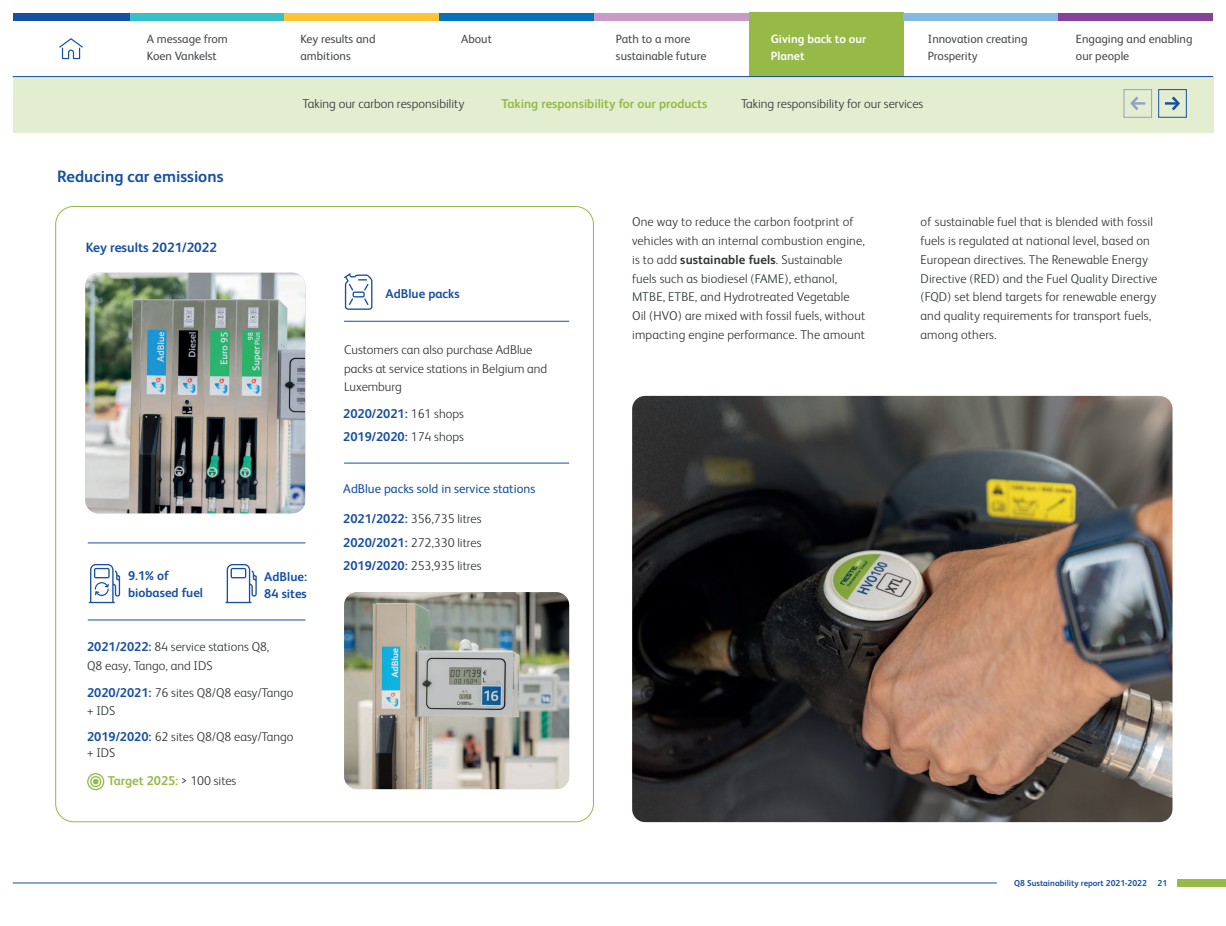
<style>
.page{position:relative;width:1226px;height:926px;background:#fff}
.page>*{position:absolute;margin:0;border:0;box-sizing:border-box;transform-origin:0 0}
.subtitel{font:700 16.5px "FS Albert";color:#174fa2}
.subtitel-2{font:700 13.5px "FS Albert";color:#174fa2}
.broodtekst{font:300 12.75px/18.8px "FS Albert";letter-spacing:.01em;color:#2e3335}
.broodtekst-2{font:700 12.75px/16.5px "FS Albert";color:#174fa2}
.broodtekst-3{font:700 12.75px "FS Albert";color:#96b948}
.broodtekst-4{font:12.75px "FS Albert";color:#174fa2}
.t1{font:12px/16.5px "FS Albert";color:#444749}
.t2{font:700 12px/16.5px "FS Albert";color:#fff}
.t3{font:700 8.55px "FS Albert";color:#174fa2}
.s1{font-weight:700;color:#174fa2}
.s2{font-weight:300;color:#2e3335}
.s3{font-weight:700}
</style>
<div class="page">
<img style="left:632px;top:396px;width:540px;height:426px">
<img style="left:85px;top:273px;width:220px;height:240px">
<img style="left:344px;top:592px;width:225px;height:197px">
<hr style="left:88px;top:542px;width:217px;height:1px;background:#174fa2">
<hr style="left:88px;top:619px;width:217px;height:1px;background:#174fa2">
<svg style="left:87px;top:773px;width:17px;height:17px"></svg>
<svg style="left:344px;top:273px;width:28px;height:37px"></svg>
<hr style="left:344px;top:321px;width:225px;height:1px;background:#174fa2">
<hr style="left:344px;top:462px;width:225px;height:1px;background:#174fa2">
<svg style="left:225px;top:564px;width:32px;height:39px"></svg>
<svg style="left:89px;top:564px;width:31px;height:39px"></svg>
<hr style="left:13px;top:882px;width:983px;height:1px;background:#174fa2">
<div style="left:748px;top:13px;width:155px;height:64px;background:#96b948"></div>
<div style="left:13px;top:77px;width:1200px;height:56px;background:#e3eed0"></div>
<svg style="left:1165px;top:96px;width:15px;height:14px"></svg>
<div style="left:1158px;top:89px;width:28px;height:29px;border:1px solid #194fa2"></div>
<svg style="left:1130px;top:96px;width:15px;height:14px"></svg>
<div style="left:1123px;top:89px;width:29px;height:29px;border:1px solid #90a2cb"></div>
<div style="left:439px;top:13px;width:155px;height:8px;background:#0573bb"></div>
<div style="left:284px;top:13px;width:155px;height:8px;background:#fec433"></div>
<div style="left:594px;top:13px;width:154px;height:8px;background:#c89ac6"></div>
<div style="left:129px;top:13px;width:155px;height:8px;background:#38c0c8"></div>
<div style="left:1058px;top:13px;width:155px;height:8px;background:#864198"></div>
<div style="left:903px;top:13px;width:155px;height:8px;background:#83b9e4"></div>
<hr style="left:13px;top:76px;width:1200px;height:1px;background:#174fa2">
<div style="left:13px;top:13px;width:116px;height:8px;background:#174fa2"></div>
<svg style="left:59px;top:38px;width:24px;height:21px"></svg>
<div style="left:1177px;top:879px;width:49px;height:8px;background:#96b948"></div>
<p class="t1" style="left:147px;top:31px;width:82px">A message from<br>Koen Vankelst</p>
<p class="t1" style="left:461px;top:31px;width:32px">About</p>
<p class="t1" style="left:616px;top:31px;width:92px">Path to a more sustainable future</p>
<p class="t2" style="left:771px;top:31px;width:97px">Giving back to our<br>Planet</p>
<p class="broodtekst" style="left:302px;top:94px;width:163px">Taking our carbon responsibility</p>
<p class="broodtekst-3" style="left:501px;top:96px;width:207px">Taking responsibility for our products</p>
<p class="broodtekst" style="left:741px;top:94px;width:184px">Taking responsibility for our services</p>
<p class="t1" style="left:300px;top:31px;width:77px">Key results and ambitions</p>
<p class="t1" style="left:928px;top:31px;width:101px">Innovation creating<br>Prosperity</p>
<p class="t1" style="left:1076px;top:31px;width:118px">Engaging and enabling our people</p>
<p class="subtitel" style="left:57px;top:166px;width:168px">Reducing car emissions</p>
<p class="subtitel-2" style="left:86px;top:239px;width:133px">Key results 2021/2022</p>
<p class="broodtekst-2" style="left:128px;top:567px;width:76px">9.1% of biobased fuel</p>
<p class="broodtekst-2" style="left:264px;top:568px;width:44px">AdBlue:<br>84 sites</p>
<p class="broodtekst" style="left:87px;top:637px;width:184px"><span class="s1">2021/2022:</span> 84 service stations Q8,<br>Q8 easy, Tango, and IDS</p>
<p class="broodtekst" style="left:87px;top:682px;width:208px"><span class="s1">2020/2021:</span> 76 sites Q8/Q8 easy/Tango + IDS</p>
<p class="broodtekst" style="left:87px;top:728px;width:208px;line-height:16.5px"><span class="s1">2019/2020:</span> 62 sites Q8/Q8 easy/Tango + IDS</p>
<p class="broodtekst-3" style="left:108px;top:773px;width:130px">Target 2025: <span class="s2">&gt; 100 sites</span></p>
<p class="broodtekst-2" style="left:385px;top:286px;width:76px">AdBlue packs</p>
<p class="broodtekst" style="left:344px;top:340px;width:205px">Customers can also purchase AdBlue packs at service stations in Belgium and<br>Luxemburg</p>
<p class="broodtekst-2" style="left:343px;top:405px;width:122px">2020/2021: <span class="s2">161 shops</span></p>
<p class="broodtekst-2" style="left:343px;top:428px;width:122px">2019/2020: <span class="s2">174 shops</span></p>
<p class="broodtekst-4" style="left:343px;top:481px;width:194px">AdBlue packs sold in service stations</p>
<p class="broodtekst" style="left:343px;top:509px;width:140px"><span class="s1">2021/2022:</span> 356,735 litres</p>
<p class="broodtekst" style="left:343px;top:533px;width:140px"><span class="s1">2020/2021:</span> 272,330 litres</p>
<p class="broodtekst" style="left:343px;top:556px;width:140px"><span class="s1">2019/2020:</span> 253,935 litres</p>
<p class="broodtekst" style="left:632px;top:212px;width:235px">One way to reduce the carbon footprint of vehicles with an internal combustion engine, is to add <span class="s3">sustainable fuels</span>. Sustainable fuels such as biodiesel (FAME), ethanol, MTBE, ETBE, and Hydrotreated Vegetable Oil (HVO) are mixed with fossil fuels, without impacting engine performance. The amount</p>
<p class="broodtekst" style="left:920px;top:212px;width:238px">of sustainable fuel that is blended with fossil fuels is regulated at national level, based on European directives. The Renewable Energy Directive (RED) and the Fuel Quality Directive (FQD) set blend targets for renewable energy and quality requirements for transport fuels, among others.</p>
<p class="t3" style="left:1014px;top:878px;width:134px">Q8 Sustainability report 2021-2022</p>
<p class="t3" style="left:1157px;top:878px;width:11px">21</p>
</div>
